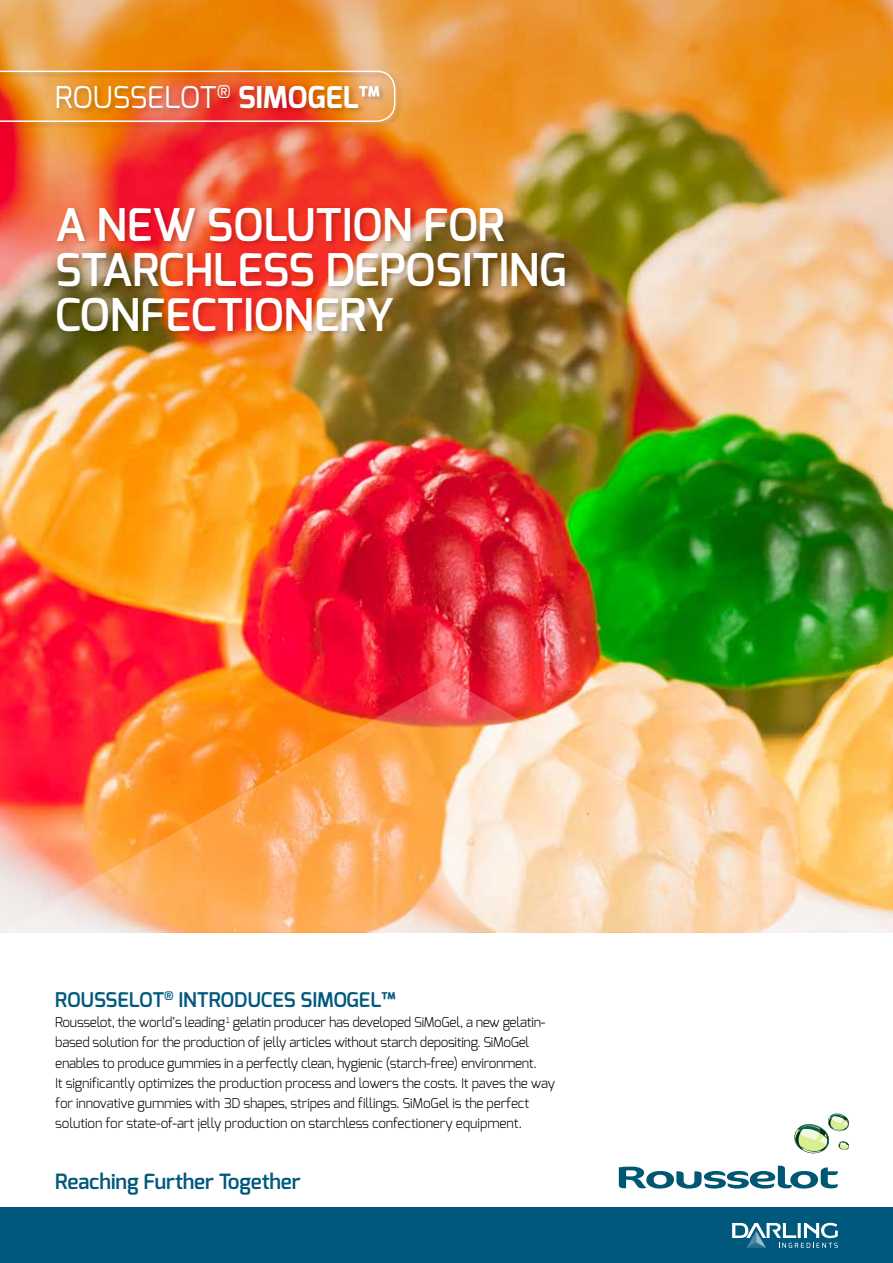
<style>
.page{position:relative;width:893px;height:1263px;background:#fff}
.page>*{position:absolute;margin:0;border:0;box-sizing:border-box;transform-origin:0 0}
.t1{font:600 45px/45px "Exo";letter-spacing:-.005em;color:#fff}
.t2{font:30px "Exo";letter-spacing:-.01em;color:#fff}
.t3{font:600 21px "Exo";letter-spacing:-.005em;color:#00587d}
.t4{font:600 20.25px "Exo";letter-spacing:-.005em;color:#00587d}
.t5{font:300 13.5px/20.2px "Exo";letter-spacing:-.025em;color:#000}
.s1{font-weight:700}
</style>
<div class="page">
<img style="left:0;top:460px;width:893px;height:218px">
<div style="left:0;top:1208px;width:893px;height:55px;background:#00587d"></div>
<svg style="left:732px;top:1223px;width:106px;height:25px"></svg>
<svg style="left:619px;top:1166px;width:219px;height:22px"></svg>
<svg style="left:794px;top:1113px;width:55px;height:41px"></svg>
<svg style="left:0;top:678px;width:893px;height:254px;background:#f8ad77"></svg>
<img style="left:0;top:0;width:893px;height:460px">
<div style="left:56px;top:206px;width:516px;height:133px;background:#000;opacity:.2"></div>
<div style="left:0;top:69px;width:403px;height:60px;background:#000;opacity:.2"></div>
<svg style="left:0;top:71px;width:395px;height:51px;background:#ec8a41"></svg>
<div style="left:56px;top:84px;width:331px;height:31px;background:#000;opacity:.2"></div>
<h2 class="t2" style="left:55px;top:78px;width:326px">ROUSSELOT<sup>®</sup> <span class="s1">SIMOGEL™</span></h2>
<h1 class="t1" style="left:55px;top:202px;width:513px">A NEW SOLUTION FOR<br>STARCHLESS DEPOSITING<br>CONFECTIONERY</h1>
<h3 class="t4" style="left:55px;top:986px;width:342px">ROUSSELOT<sup>®</sup> INTRODUCES SIMOGEL™</h3>
<p class="t5" style="left:55px;top:1012px;width:501px">Rousselot, the world’s leading<sup>1</sup> gelatin producer has developed SiMoGel, a new gelatin&shy;based solution for the production of jelly articles without starch depositing. SiMoGel enables to produce gummies in a perfectly clean, hygienic (starch-free) environment.<br>It significantly optimizes the production process and lowers the costs. It paves the way for innovative gummies with 3D shapes, stripes and fillings. SiMoGel is the perfect solution for state-of-art jelly production on starchless confectionery equipment.</p>
<h3 class="t3" style="left:55px;top:1167px;width:247px">Reaching Further Together</h3>
</div>
